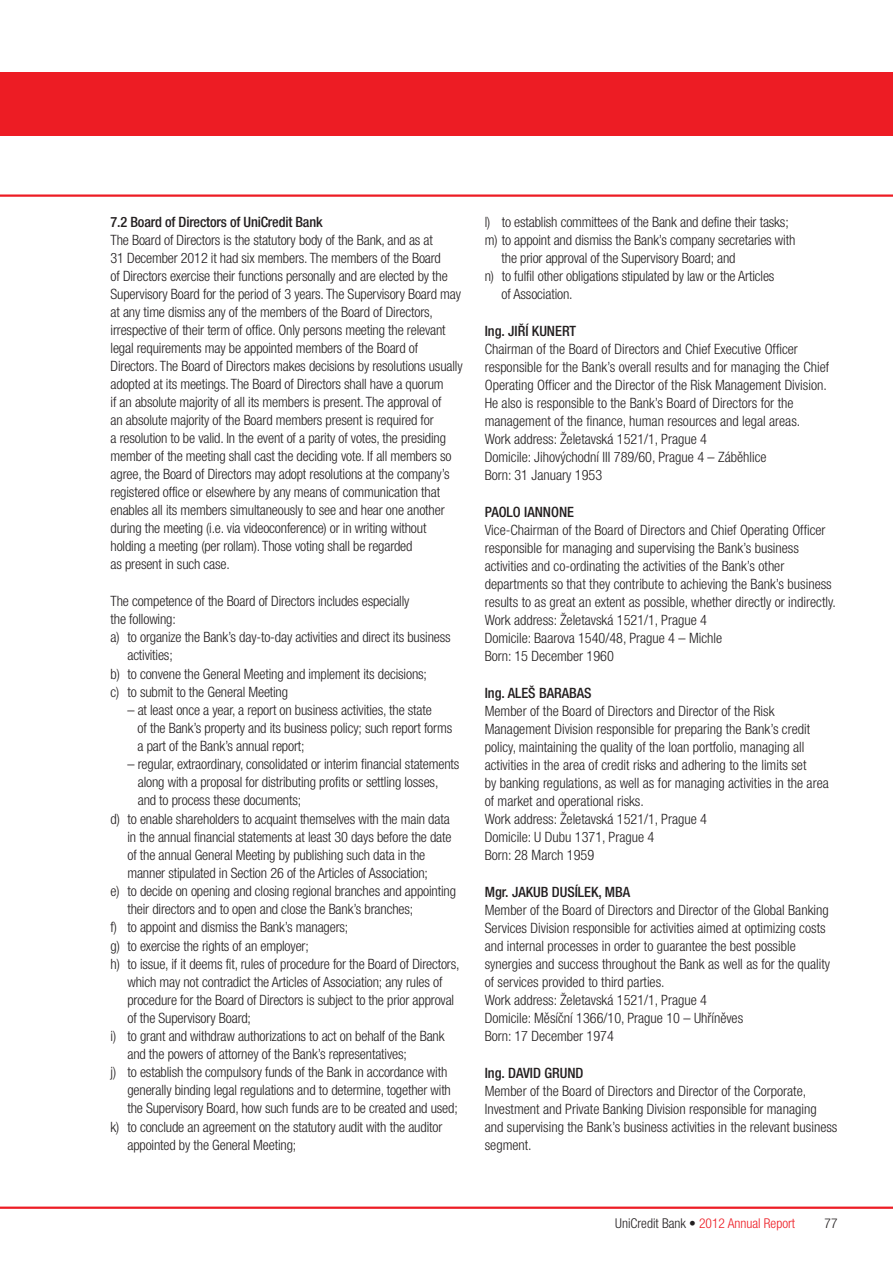
<style>
.page{position:relative;width:893px;height:1263px;background:#fff}
.page>*{position:absolute;margin:0;border:0;box-sizing:border-box;transform-origin:0 0}
.t1{font:300 condensed 14.25px/18px "Helvetica Neue CE";letter-spacing:-.01em;color:#231f20}
.t2{font:500 condensed 14.25px "Helvetica Neue CE";color:#231f20}
.t3{font:300 condensed 13.5px "Helvetica Neue CE";color:#ed1c24}
.t4{font:300 condensed 13.5px "Helvetica Neue CE";color:#231f20}
.s1{color:#231f20}
</style>
<div class="page">
<div style="left:0;top:72px;width:893px;height:64px;background:#ed1c24"></div>
<hr style="left:0;top:194px;width:893px;height:3px;background:#ed1c24">
<hr style="left:0;top:1206px;width:893px;height:3px;background:#ed1c24">
<p class="t2" style="left:111px;top:217px;width:214px">7.2 Board of Directors of UniCredit Bank</p>
<p class="t1" style="left:111px;top:233px;width:354px">The Board of Directors is the statutory body of the Bank, and as at<br>31 December 2012 it had six members. The members of the Board<br>of Directors exercise their functions personally and are elected by the Supervisory Board for the period of 3 years. The Supervisory Board may at any time dismiss any of the members of the Board of Directors, irrespective of their term of office. Only persons meeting the relevant legal requirements may be appointed members of the Board of Directors. The Board of Directors makes decisions by resolutions usually adopted at its meetings. The Board of Directors shall have a quorum<br>if an absolute majority of all its members is present. The approval of<br>an absolute majority of the Board members present is required for<br>a resolution to be valid. In the event of a parity of votes, the presiding member of the meeting shall cast the deciding vote. If all members so agree, the Board of Directors may adopt resolutions at the company’s registered office or elsewhere by any means of communication that enables all its members simultaneously to see and hear one another during the meeting (i.e. via videoconference) or in writing without holding a meeting (per rollam). Those voting shall be regarded<br>as present in such case.</p>
<p class="t1" style="left:111px;top:593px;width:300px">The competence of the Board of Directors includes especially</p>
<p class="t1" style="left:111px;top:611px;width:67px">the following:</p>
<p class="t1" style="left:111px;top:629px;width:342px">a) to organize the Bank’s day-to-day activities and direct its business</p>
<p class="t1" style="left:127px;top:647px;width:47px">activities;</p>
<p class="t1" style="left:111px;top:666px;width:318px">b) to convene the General Meeting and implement its decisions;</p>
<p class="t1" style="left:111px;top:684px;width:179px">c) to submit to the General Meeting</p>
<p class="t1" style="left:138px;top:702px;width:316px;text-indent:-10px">– at least once a year, a report on business activities, the state<br>of the Bank’s property and its business policy; such report forms a part of the Bank’s annual report;</p>
<p class="t1" style="left:128px;top:756px;width:333px">– regular, extraordinary, consolidated or interim financial statements</p>
<p class="t1" style="left:138px;top:774px;width:302px">along with a proposal for distributing profits or settling losses,</p>
<p class="t1" style="left:138px;top:792px;width:165px">and to process these documents;</p>
<p class="t1" style="left:111px;top:811px;width:341px">d) to enable shareholders to acquaint themselves with the main data</p>
<p class="t1" style="left:127px;top:829px;width:326px">in the annual financial statements at least 30 days before the date</p>
<p class="t1" style="left:127px;top:847px;width:299px">of the annual General Meeting by publishing such data in the</p>
<p class="t1" style="left:127px;top:865px;width:302px">manner stipulated in Section 26 of the Articles of Association;</p>
<p class="t1" style="left:111px;top:883px;width:347px">e) to decide on opening and closing regional branches and appointing</p>
<p class="t1" style="left:127px;top:901px;width:287px">their directors and to open and close the Bank’s branches;</p>
<p class="t1" style="left:111px;top:919px;width:239px">f) to appoint and dismiss the Bank’s managers;</p>
<p class="t1" style="left:111px;top:938px;width:200px">g) to exercise the rights of an employer;</p>
<p class="t1" style="left:111px;top:956px;width:350px">h) to issue, if it deems fit, rules of procedure for the Board of Directors,</p>
<p class="t1" style="left:127px;top:974px;width:317px">which may not contradict the Articles of Association; any rules of</p>
<p class="t1" style="left:127px;top:992px;width:328px">procedure for the Board of Directors is subject to the prior approval</p>
<p class="t1" style="left:127px;top:1010px;width:125px">of the Supervisory Board;</p>
<p class="t1" style="left:111px;top:1028px;width:336px">i) to grant and withdraw authorizations to act on behalf of the Bank</p>
<p class="t1" style="left:127px;top:1046px;width:281px">and the powers of attorney of the Bank’s representatives;</p>
<p class="t1" style="left:111px;top:1065px;width:338px">j) to establish the compulsory funds of the Bank in accordance with</p>
<p class="t1" style="left:127px;top:1083px;width:325px">generally binding legal regulations and to determine, together with</p>
<p class="t1" style="left:127px;top:1101px;width:332px">the Supervisory Board, how such funds are to be created and used;</p>
<p class="t1" style="left:111px;top:1119px;width:333px">k) to conclude an agreement on the statutory audit with the auditor</p>
<p class="t1" style="left:127px;top:1137px;width:170px">appointed by the General Meeting;</p>
<p class="t1" style="left:485px;top:214px;width:305px">l) to establish committees of the Bank and define their tasks;</p>
<p class="t1" style="left:485px;top:232px;width:312px">m) to appoint and dismiss the Bank’s company secretaries with</p>
<p class="t1" style="left:502px;top:250px;width:235px">the prior approval of the Supervisory Board; and</p>
<p class="t1" style="left:485px;top:268px;width:291px">n) to fulfil other obligations stipulated by law or the Articles</p>
<p class="t1" style="left:502px;top:286px;width:73px">of Association.</p>
<p class="t2" style="left:485px;top:325px;width:93px">Ing. JIŘÍ KUNERT</p>
<p class="t1" style="left:485px;top:341px;width:346px">Chairman of the Board of Directors and Chief Executive Officer responsible for the Bank’s overall results and for managing the Chief Operating Officer and the Director of the Risk Management Division.<br>He also is responsible to the Bank’s Board of Directors for the management of the finance, human resources and legal areas.<br>Work address: Želetavská 1521/1, Prague 4<br>Domicile: Jihovýchodní III 789/60, Prague 4 – Záběhlice<br>Born: 31 January 1953</p>
<p class="t2" style="left:485px;top:506px;width:91px">PAOLO IANNONE</p>
<p class="t1" style="left:485px;top:522px;width:353px">Vice-Chairman of the Board of Directors and Chief Operating Officer responsible for managing and supervising the Bank’s business activities and co-ordinating the activities of the Bank’s other departments so that they contribute to achieving the Bank’s business results to as great an extent as possible, whether directly or indirectly.<br>Work address: Želetavská 1521/1, Prague 4<br>Domicile: Baarova 1540/48, Prague 4 – Michle<br>Born: 15 December 1960</p>
<p class="t2" style="left:485px;top:687px;width:108px">Ing. ALEŠ BARABAS</p>
<p class="t1" style="left:485px;top:703px;width:346px">Member of the Board of Directors and Director of the Risk Management Division responsible for preparing the Bank’s credit policy, maintaining the quality of the loan portfolio, managing all activities in the area of credit risks and adhering to the limits set<br>by banking regulations, as well as for managing activities in the area of market and operational risks.<br>Work address: Želetavská 1521/1, Prague 4<br>Domicile: U Dubu 1371, Prague 4<br>Born: 28 March 1959</p>
<p class="t2" style="left:485px;top:886px;width:147px">Mgr. JAKUB DUSÍLEK, MBA</p>
<p class="t1" style="left:485px;top:902px;width:347px">Member of the Board of Directors and Director of the Global Banking Services Division responsible for activities aimed at optimizing costs and internal processes in order to guarantee the best possible synergies and success throughout the Bank as well as for the quality of services provided to third parties.<br>Work address: Želetavská 1521/1, Prague 4<br>Domicile: Měsíční 1366/10, Prague 10 – Uhříněves<br>Born: 17 December 1974</p>
<p class="t2" style="left:485px;top:1067px;width:100px">Ing. DAVID GRUND</p>
<p class="t1" style="left:485px;top:1083px;width:354px">Member of the Board of Directors and Director of the Corporate, Investment and Private Banking Division responsible for managing and supervising the Bank’s business activities in the relevant business segment.</p>
<p class="t3" style="left:615px;top:1218px;width:181px"><span class="s1">UniCredit Bank •</span> 2012 Annual Report</p>
<p class="t4" style="left:824px;top:1218px;width:14px">77</p>
</div>
